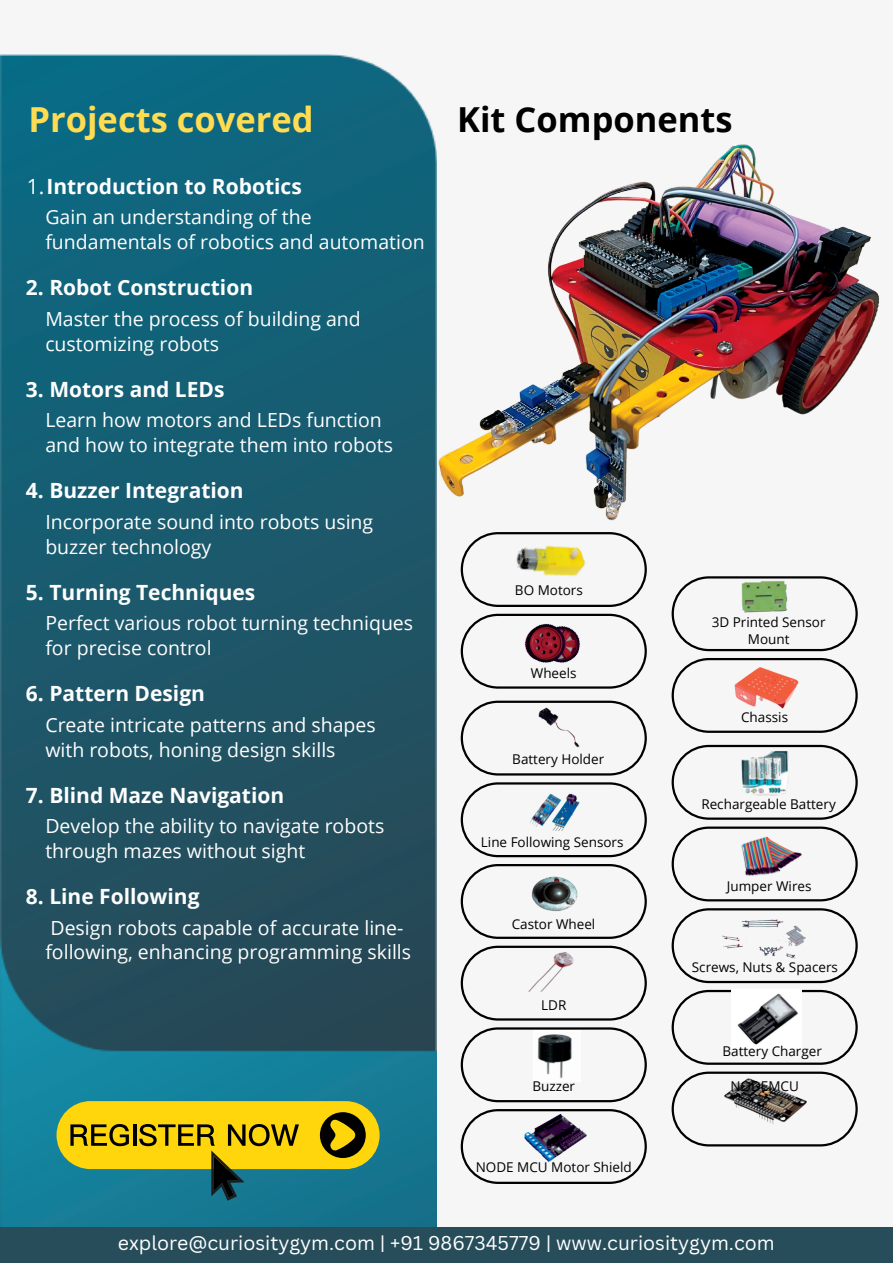
<style>
.page{position:relative;width:893px;height:1264px;background:#fff}
.page>*{position:absolute;margin:0;border:0;box-sizing:border-box;transform-origin:0 0}
.t1{font:700 34.5px "Open Sans";color:#ffdc51}
.t2{font:700 34.5px "Open Sans";color:#000}
.t3{font:700 21px "Open Sans";color:#fefefe}
.t4{font:19.5px/24.8px "Open Sans";color:#fefefe}
.t5{font:19.5px "Canva Sans";color:#fff}
.t6{font:13.5px/16.8px "Open Sans";color:#000;text-align:center}
.s1{font-weight:400}
</style>
<div class="page">
<div style="left:0;top:0;width:892px;height:1262px;background:#f6f6f6"></div>
<img style="left:0;top:55px;width:436px;height:880px">
<img style="left:0;top:935px;width:436px;height:291px">
<img style="left:417px;top:123px;width:462px;height:419px">
<div style="left:57px;top:1101px;width:322px;height:68px;background:#fed60b;border-radius:34px"></div>
<svg style="left:70px;top:1124px;width:59px;height:22px"></svg>
<hr style="left:133px;top:1124px;width:3px;height:21px;background:#000">
<div style="left:320px;top:1112px;width:46px;height:45px;background:#000;border-radius:50%"></div>
<svg style="left:330px;top:1119px;width:26px;height:32px"></svg>
<svg style="left:139px;top:1124px;width:160px;height:76px"></svg>
<div style="left:0;top:1226px;width:892px;height:36px;background:#274d5b"></div>
<svg style="left:460px;top:532px;width:186px;height:75px"></svg>
<svg style="left:460px;top:613px;width:186px;height:75px"></svg>
<svg style="left:460px;top:700px;width:186px;height:75px"></svg>
<svg style="left:460px;top:782px;width:186px;height:75px"></svg>
<svg style="left:460px;top:864px;width:186px;height:74px"></svg>
<svg style="left:460px;top:945px;width:186px;height:75px"></svg>
<svg style="left:460px;top:1027px;width:186px;height:75px"></svg>
<svg style="left:460px;top:1109px;width:186px;height:74px"></svg>
<svg style="left:671px;top:576px;width:186px;height:75px"></svg>
<svg style="left:671px;top:658px;width:186px;height:75px"></svg>
<svg style="left:671px;top:744px;width:186px;height:75px"></svg>
<svg style="left:671px;top:826px;width:186px;height:75px"></svg>
<svg style="left:671px;top:908px;width:186px;height:75px"></svg>
<svg style="left:671px;top:989px;width:186px;height:75px"></svg>
<svg style="left:671px;top:1071px;width:186px;height:75px"></svg>
<img style="left:510px;top:522px;width:81px;height:79px">
<img style="left:731px;top:576px;width:67px;height:43px">
<img style="left:521px;top:622px;width:63px;height:42px">
<img style="left:731px;top:666px;width:71px;height:49px">
<img style="left:527px;top:704px;width:62px;height:48px">
<img style="left:733px;top:747px;width:62px;height:53px">
<img style="left:526px;top:790px;width:56px;height:40px">
<img style="left:719px;top:834px;width:90px;height:44px">
<img style="left:527px;top:869px;width:59px;height:47px">
<img style="left:716px;top:912px;width:93px;height:52px">
<img style="left:515px;top:945px;width:66px;height:56px">
<img style="left:731px;top:989px;width:70px;height:59px">
<img style="left:533px;top:1030px;width:47px;height:51px">
<img style="left:718px;top:1076px;width:92px;height:54px">
<img style="left:509px;top:1109px;width:95px;height:61px">
<p class="t1" style="left:28px;top:95px;width:287px">Projects covered</p>
<p class="t3" style="left:27px;top:171px;width:276px"><span class="s1">1.</span>Introduction to Robotics</p>
<p class="t4" style="left:45px;top:204px;width:381px">Gain an understanding of the fundamentals of robotics and automation</p>
<p class="t3" style="left:26px;top:273px;width:229px">2. Robot Construction</p>
<p class="t4" style="left:45px;top:306px;width:317px">Master the process of building and customizing robots</p>
<p class="t3" style="left:26px;top:374px;width:200px">3. Motors and LEDs</p>
<p class="t4" style="left:45px;top:407px;width:349px">Learn how motors and LEDs function and how to integrate them into robots</p>
<p class="t3" style="left:26px;top:476px;width:219px">4. Buzzer Integration</p>
<p class="t4" style="left:45px;top:509px;width:329px">Incorporate sound into robots using buzzer technology</p>
<p class="t3" style="left:26px;top:577px;width:231px">5. Turning Techniques</p>
<p class="t4" style="left:45px;top:610px;width:369px">Perfect various robot turning techniques for precise control</p>
<p class="t3" style="left:26px;top:679px;width:180px">6. Pattern Design</p>
<p class="t4" style="left:45px;top:712px;width:332px">Create intricate patterns and shapes with robots, honing design skills</p>
<p class="t3" style="left:26px;top:780px;width:260px">7. Blind Maze Navigation</p>
<p class="t4" style="left:45px;top:813px;width:340px">Develop the ability to navigate robots through mazes without sight</p>
<p class="t3" style="left:26px;top:881px;width:175px">8. Line Following</p>
<p class="t4" style="left:45px;top:914px;width:367px">Design robots capable of accurate line&shy;following, enhancing programming skills</p>
<p class="t2" style="left:457px;top:95px;width:277px">Kit Components</p>
<p class="t6" style="left:515px;top:581px;width:69px">BO Motors</p>
<p class="t6" style="left:531px;top:664px;width:47px">Wheels</p>
<p class="t6" style="left:512px;top:750px;width:93px">Battery Holder</p>
<p class="t6" style="left:481px;top:833px;width:144px">Line Following Sensors</p>
<p class="t6" style="left:511px;top:915px;width:85px">Castor Wheel</p>
<p class="t6" style="left:541px;top:996px;width:27px">LDR</p>
<p class="t6" style="left:532px;top:1077px;width:44px">Buzzer</p>
<p class="t6" style="left:475px;top:1158px;width:157px">NODE MCU Motor Shield</p>
<p class="t6" style="left:711px;top:613px;width:115px">3D Printed Sensor<br>Mount</p>
<p class="t6" style="left:741px;top:708px;width:48px">Chassis</p>
<p class="t6" style="left:701px;top:795px;width:136px">Rechargeable Battery</p>
<p class="t6" style="left:726px;top:877px;width:86px">Jumper Wires</p>
<p class="t6" style="left:691px;top:957px;width:148px">Screws, Nuts &amp; Spacers</p>
<p class="t6" style="left:722px;top:1042px;width:101px">Battery Charger</p>
<p class="t6" style="left:730px;top:1077px;width:70px">NODEMCU</p>
<p class="t5" style="left:118px;top:1228px;width:658px">explore@curiositygym.com | +91 9867345779 | www.curiositygym.com</p>
</div>
